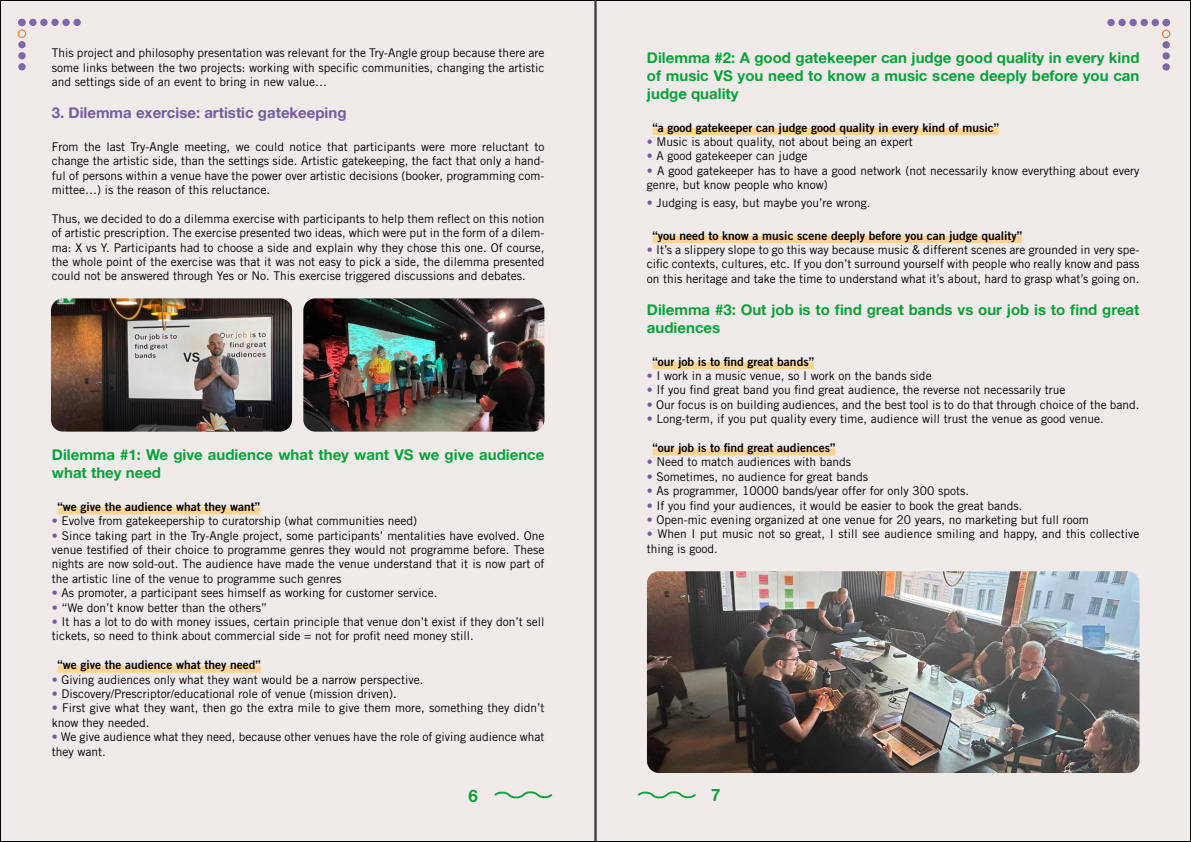
<style>
.page{position:relative;width:1191px;height:842px;background:#fff}
.page>*{position:absolute;margin:0;border:0;box-sizing:border-box;transform-origin:0 0}
.t1{font:17px "Alte Haas Grotesk Bold";color:#08a23b}
.t2{font:15px/18px "Alte Haas Grotesk Bold";color:#08a23b}
.t3{font:15px "Alte Haas Grotesk Bold";color:#745ba3}
.t4{font:12px/14.4px "Trade Gothic LT Std";color:#000;text-align:justify}
.t5{font:12px "Trade Gothic LT Std Bd 2";color:#000}
.s1{color:#745ba3}
</style>
<div class="page">
<div style="left:0;top:0;width:595px;height:841px;background:#f0ebe8"></div>
<div style="left:596px;top:0;width:594px;height:841px;background:#f0ebe8"></div>
<div style="left:29px;top:19px;width:8px;height:7px;background:#7d69a7;border-radius:50%"></div>
<div style="left:40px;top:19px;width:8px;height:7px;background:#7d69a7;border-radius:50%"></div>
<div style="left:51px;top:19px;width:8px;height:7px;background:#7d69a7;border-radius:50%"></div>
<div style="left:62px;top:19px;width:8px;height:7px;background:#7d69a7;border-radius:50%"></div>
<div style="left:73px;top:19px;width:8px;height:7px;background:#7d69a7;border-radius:50%"></div>
<div style="left:18px;top:63px;width:8px;height:7px;background:#7d69a7;border-radius:50%"></div>
<div style="left:18px;top:52px;width:8px;height:7px;background:#7d69a7;border-radius:50%"></div>
<div style="left:18px;top:41px;width:8px;height:7px;background:#7d69a7;border-radius:50%"></div>
<div style="left:18px;top:29px;width:8px;height:9px;border:1px solid #ed6d23;border-radius:50%"></div>
<div style="left:18px;top:19px;width:8px;height:7px;background:#7d69a7;border-radius:50%"></div>
<div style="left:1162px;top:19px;width:8px;height:7px;background:#7d69a7;border-radius:50%"></div>
<div style="left:1151px;top:19px;width:8px;height:7px;background:#7d69a7;border-radius:50%"></div>
<div style="left:1140px;top:19px;width:7px;height:7px;background:#7d69a7;border-radius:50%"></div>
<div style="left:1129px;top:19px;width:7px;height:7px;background:#7d69a7;border-radius:50%"></div>
<div style="left:1118px;top:19px;width:7px;height:7px;background:#7d69a7;border-radius:50%"></div>
<div style="left:1107px;top:19px;width:7px;height:7px;background:#7d69a7;border-radius:50%"></div>
<div style="left:1162px;top:63px;width:7px;height:8px;background:#7d69a7;border-radius:50%"></div>
<div style="left:1162px;top:52px;width:7px;height:8px;background:#7d69a7;border-radius:50%"></div>
<div style="left:1162px;top:41px;width:7px;height:8px;background:#7d69a7;border-radius:50%"></div>
<div style="left:1162px;top:30px;width:8px;height:8px;border:1px solid #ed6d23;border-radius:50%"></div>
<svg style="left:494px;top:791px;width:59px;height:8px"></svg>
<svg style="left:637px;top:791px;width:59px;height:8px"></svg>
<div style="left:58px;top:507px;width:202px;height:7px;background:#fdd491"></div>
<div style="left:58px;top:666px;width:203px;height:7px;background:#fdd491"></div>
<div style="left:652px;top:128px;width:347px;height:7px;background:#fdd491"></div>
<div style="left:652px;top:236px;width:370px;height:7px;background:#fdd491"></div>
<div style="left:652px;top:362px;width:162px;height:7px;background:#fdd491"></div>
<div style="left:652px;top:448px;width:183px;height:7px;background:#fdd491"></div>
<img style="left:51px;top:298px;width:241px;height:134px">
<img style="left:303px;top:298px;width:241px;height:134px">
<img style="left:647px;top:571px;width:492px;height:202px">
<p class="t4" style="left:52px;top:46px;width:494px">This project and philosophy presentation was relevant for the Try-Angle group because there are some links between the two projects: working with specific communities, changing the artistic and settings side of an event to bring in new value…</p>
<p class="t3" style="left:52px;top:104px;width:296px">3. Dilemma exercise: artistic gatekeeping</p>
<p class="t4" style="left:52px;top:139px;width:494px">From the last Try-Angle meeting, we could notice that participants were more reluctant to change the artistic side, than the settings side. Artistic gatekeeping, the fact that only a hand&shy;ful of persons within a venue have the power over artistic decisions (booker, programming com&shy;mittee…) is the reason of this reluctance.</p>
<p class="t4" style="left:52px;top:211px;width:494px">Thus, we decided to do a dilemma exercise with participants to help them reflect on this notion of artistic prescription. The exercise presented two ideas, which were put in the form of a dilem&shy;ma: X vs Y. Participants had to choose a side and explain why they chose this one. Of course, the whole point of the exercise was that it was not easy to pick a side, the dilemma presented could not be answered through Yes or No. This exercise triggered discussions and debates.</p>
<p class="t2" style="left:52px;top:446px;width:494px">Dilemma #1: We give audience what they want VS we give audience what they need</p>
<p class="t5" style="left:58px;top:499px;width:204px">“we give the audience what they want”</p>
<p class="t4" style="left:52px;top:514px;width:367px"><span class="s1">•</span> Evolve from gatekeepership to curatorship (what communities need)</p>
<p class="t4" style="left:52px;top:528px;width:494px"><span class="s1">•</span> Since taking part in the Try-Angle project, some participants’ mentalities have evolved. One venue testified of their choice to programme genres they would not programme before. These nights are now sold-out. The audience have made the venue understand that it is now part of the artistic line of the venue to programme such genres</p>
<p class="t4" style="left:52px;top:586px;width:387px"><span class="s1">•</span> As promoter, a participant sees himself as working for customer service.</p>
<p class="t4" style="left:52px;top:600px;width:217px"><span class="s1">•</span> “We don’t know better than the others”</p>
<p class="t4" style="left:52px;top:614px;width:494px"><span class="s1">•</span> It has a lot to do with money issues, certain principle that venue don’t exist if they don’t sell tickets, so need to think about commercial side = not for profit need money still.</p>
<p class="t5" style="left:58px;top:657px;width:205px">“we give the audience what they need”</p>
<p class="t4" style="left:52px;top:672px;width:373px"><span class="s1">•</span> Giving audiences only what they want would be a narrow perspective.</p>
<p class="t4" style="left:52px;top:686px;width:346px"><span class="s1">•</span> Discovery/Prescriptor/educational role of venue (mission driven).</p>
<p class="t4" style="left:52px;top:701px;width:494px"><span class="s1">•</span> First give what they want, then go the extra mile to give them more, something they didn’t know they needed.</p>
<p class="t4" style="left:52px;top:730px;width:494px"><span class="s1">•</span> We give audience what they need, because other venues have the role of giving audience what they want.</p>
<p class="t2" style="left:647px;top:48px;width:494px;text-align:justify">Dilemma #2: A good gatekeeper can judge good quality in every kind of music VS you need to know a music scene deeply before you can judge quality</p>
<p class="t5" style="left:652px;top:120px;width:348px">“a good gatekeeper can judge good quality in every kind of music”</p>
<p class="t4" style="left:647px;top:134px;width:267px"><span class="s1">•</span> Music is about quality, not about being an expert</p>
<p class="t4" style="left:647px;top:149px;width:162px"><span class="s1">•</span> A good gatekeeper can judge</p>
<p class="t4" style="left:647px;top:163px;width:494px"><span class="s1">•</span> A good gatekeeper has to have a good network (not necessarily know everything about every genre, but know people who know)</p>
<p class="t4" style="left:647px;top:196px;width:225px"><span class="s1">•</span> Judging is easy, but maybe you’re wrong.</p>
<p class="t5" style="left:652px;top:228px;width:371px">“you need to know a music scene deeply before you can judge quality”</p>
<p class="t4" style="left:647px;top:242px;width:494px"><span class="s1">•</span> It’s a slippery slope to go this way because music &amp; different scenes are grounded in very spe&shy;cific contexts, cultures, etc. If you don’t surround yourself with people who really know and pass on this heritage and take the time to understand what it’s about, hard to grasp what’s going on.</p>
<p class="t2" style="left:647px;top:300px;width:494px">Dilemma #3: Out job is to find great bands vs our job is to find great audiences</p>
<p class="t5" style="left:652px;top:354px;width:163px">“our job is to find great bands”</p>
<p class="t4" style="left:647px;top:368px;width:286px"><span class="s1">•</span> I work in a music venue, so I work on the bands side</p>
<p class="t4" style="left:647px;top:383px;width:420px"><span class="s1">•</span> If you find great band you find great audience, the reverse not necessarily true</p>
<p class="t4" style="left:647px;top:397px;width:494px"><span class="s1">•</span> Our focus is on building audiences, and the best tool is to do that through choice of the band.</p>
<p class="t4" style="left:647px;top:412px;width:458px"><span class="s1">•</span> Long-term, if you put quality every time, audience will trust the venue as good venue.</p>
<p class="t5" style="left:652px;top:440px;width:184px">“our job is to find great audiences”</p>
<p class="t4" style="left:647px;top:455px;width:205px"><span class="s1">•</span> Need to match audiences with bands</p>
<p class="t4" style="left:647px;top:469px;width:222px"><span class="s1">•</span> Sometimes, no audience for great bands</p>
<p class="t4" style="left:647px;top:484px;width:324px"><span class="s1">•</span> As programmer, 10000 bands/year offer for only 300 spots.</p>
<p class="t4" style="left:647px;top:498px;width:377px"><span class="s1">•</span> If you find your audiences, it would be easier to book the great bands.</p>
<p class="t4" style="left:647px;top:512px;width:443px"><span class="s1">•</span> Open-mic evening organized at one venue for 20 years, no marketing but full room</p>
<p class="t4" style="left:647px;top:527px;width:494px"><span class="s1">•</span> When I put music not so great, I still see audience smiling and happy, and this collective thing is good.</p>
<h1 class="t1" style="left:468px;top:785px;width:11px">6</h1>
<h1 class="t1" style="left:711px;top:785px;width:11px">7</h1>
</div>
